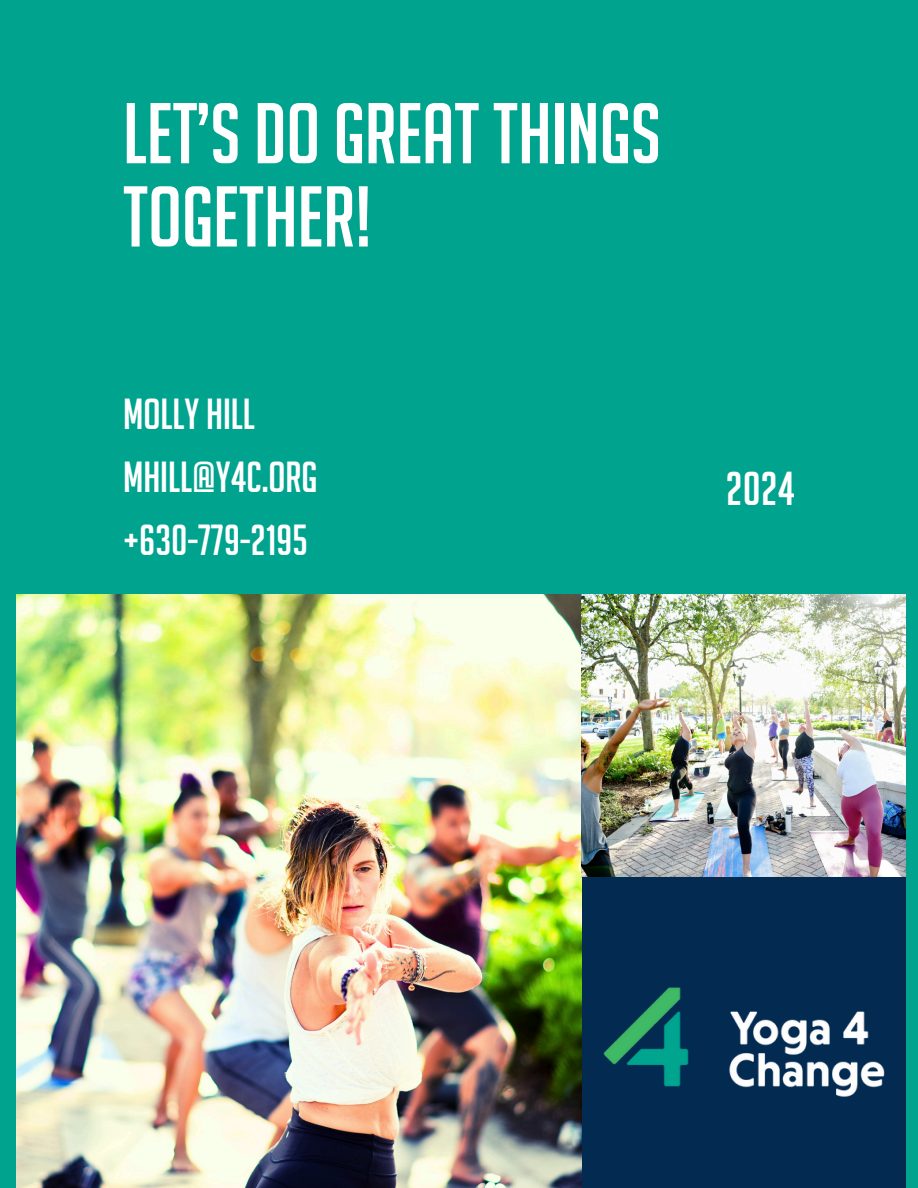
<style>
.page{position:relative;width:918px;height:1188px;background:#00a38e}
.page>*{position:absolute;margin:0;border:0;box-sizing:border-box;transform-origin:0 0}
.t1{font:83.85px/83.2px "Big Noodle Titling";color:#fff}
.t2{font:46.35px "Big Noodle Titling";color:#fff}
.t3{font:42.45px "Big Noodle Titling";color:#fff}
</style>
<div class="page">
<img style="left:17px;top:594px;width:565px;height:594px">
<img style="left:582px;top:594px;width:324px;height:283px">
<div style="left:582px;top:877px;width:324px;height:311px;background:#032b52"></div>
<img style="left:577px;top:966px;width:308px;height:152px">
<h1 class="t1" style="left:123px;top:92px;width:539px">LET’S DO GREAT THINGS<br>TOGETHER!</h1>
<p class="t3" style="left:123px;top:391px;width:133px">MOLLY HILL</p>
<p class="t3" style="left:123px;top:454px;width:196px">MHILL@Y4C.ORG</p>
<p class="t3" style="left:123px;top:517px;width:186px">+630-779-2195</p>
<p class="t2" style="left:726px;top:463px;width:71px">2024</p>
</div>
